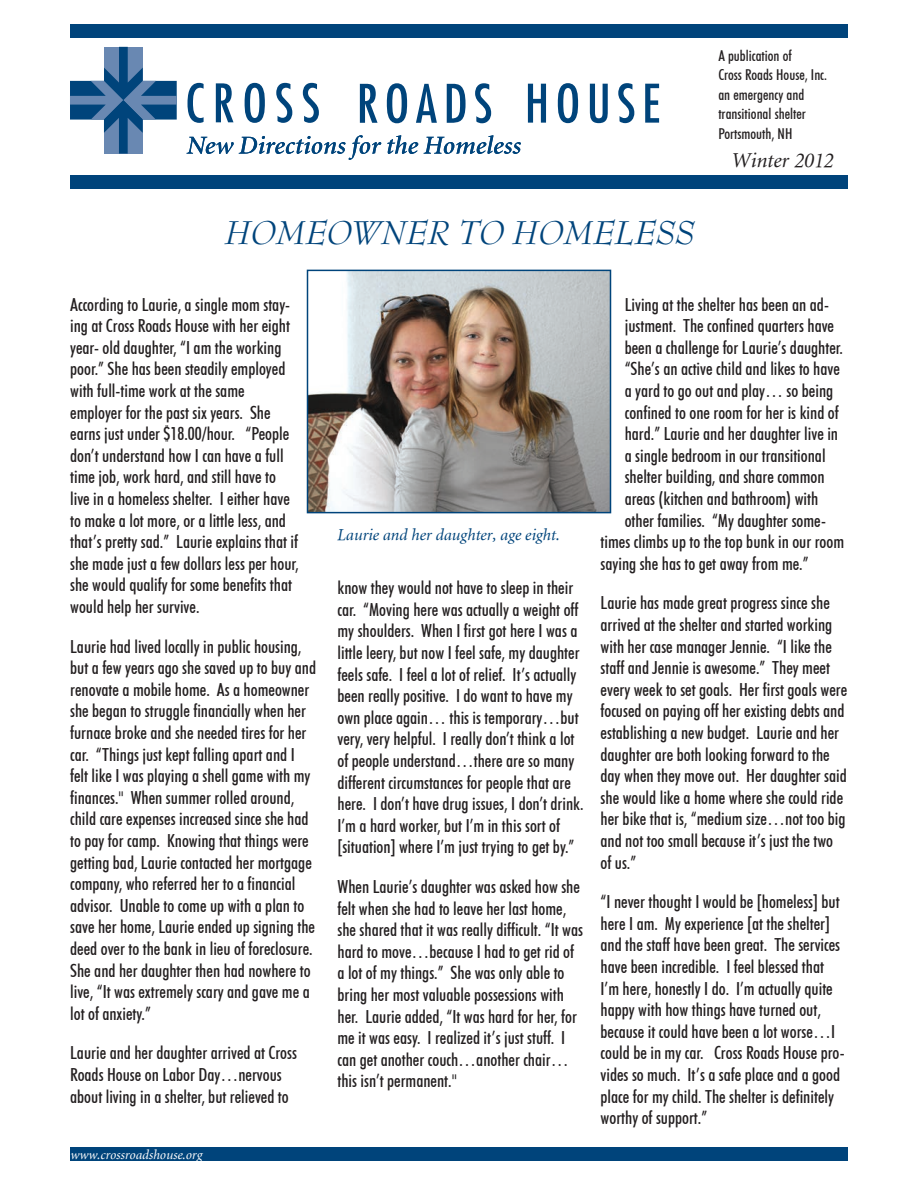
<style>
.page{position:relative;width:918px;height:1188px;background:#fff}
.page>*{position:absolute;margin:0;border:0;box-sizing:border-box;transform-origin:0 0}
.t1{font:italic 36px "Bernhard Modern Std";color:#00447b}
.t2{font:italic 21px "Minion";color:#231f20}
.t3{font:500 condensed 18px/21.6px "Futura BT";color:#231f20}
.t4{font:italic 16.5px "Minion";color:#00447b}
.t5{font:500 condensed 15px/19.5px "Futura BT";color:#231f20}
.t6{font:italic 13.5px "Minion";color:#fff}
</style>
<div class="page">
<div style="left:70px;top:24px;width:778px;height:14px;background:#00447b"></div>
<svg style="left:70px;top:47px;width:107px;height:107px"></svg>
<svg style="left:188px;top:83px;width:16px;height:40px"></svg>
<svg style="left:216px;top:83px;width:18px;height:39px"></svg>
<svg style="left:245px;top:83px;width:20px;height:40px"></svg>
<svg style="left:276px;top:83px;width:16px;height:40px"></svg>
<svg style="left:303px;top:83px;width:16px;height:40px"></svg>
<svg style="left:360px;top:84px;width:18px;height:39px"></svg>
<svg style="left:387px;top:83px;width:20px;height:40px"></svg>
<svg style="left:416px;top:84px;width:21px;height:39px"></svg>
<svg style="left:447px;top:84px;width:19px;height:39px"></svg>
<svg style="left:475px;top:83px;width:16px;height:40px"></svg>
<svg style="left:528px;top:84px;width:18px;height:39px"></svg>
<svg style="left:558px;top:83px;width:20px;height:40px"></svg>
<svg style="left:590px;top:84px;width:18px;height:39px"></svg>
<svg style="left:618px;top:83px;width:16px;height:40px"></svg>
<svg style="left:645px;top:84px;width:14px;height:39px"></svg>
<svg style="left:187px;top:135px;width:194px;height:25px"></svg>
<svg style="left:387px;top:135px;width:31px;height:19px"></svg>
<svg style="left:424px;top:135px;width:97px;height:19px"></svg>
<div style="left:70px;top:1148px;width:778px;height:13px;background:#00447b"></div>
<div style="left:70px;top:176px;width:778px;height:13px;background:#00447b"></div>
<img style="left:310px;top:273px;width:298px;height:237px">
<div style="left:307px;top:270px;width:304px;height:243px;border:2px solid #00447b"></div>
<p class="t5" style="left:718px;top:45px;width:110px">A publication of<br>Cross Roads House, Inc. an emergency and transitional shelter<br>Portsmouth, NH</p>
<h1 class="t1" style="left:224px;top:214px;width:471px">HOMEOWNER TO HOMELESS</h1>
<p class="t2" style="left:731px;top:150px;width:104px">Winter 2012</p>
<p class="t3" style="left:70px;top:293px;width:230px">According to Laurie, a single mom stay&shy;ing at Cross Roads House with her eight year- old daughter, “I am the working poor.” She has been steadily employed with full-time work at the same employer for the past six years. She earns just under $18.00/hour. “People don’t understand how I can have a full time job, work hard, and still have to live in a homeless shelter. I either have to make a lot more, or a little less, and that’s pretty sad.” Laurie explains that if she made just a few dollars less per hour, she would qualify for some benefits that would help her survive.</p>
<p class="t3" style="left:70px;top:635px;width:247px">Laurie had lived locally in public housing, but a few years ago she saved up to buy and renovate a mobile home. As a homeowner she began to struggle financially when her furnace broke and she needed tires for her car. “Things just kept falling apart and I felt like I was playing a shell game with my finances." When summer rolled around, child care expenses increased since she had to pay for camp. Knowing that things were getting bad, Laurie contacted her mortgage company, who referred her to a financial advisor. Unable to come up with a plan to save her home, Laurie ended up signing the deed over to the bank in lieu of foreclosure.<br>She and her daughter then had nowhere to live, “It was extremely scary and gave me a lot of anxiety.”</p>
<p class="t3" style="left:70px;top:1042px;width:228px">Laurie and her daughter arrived at Cross<br>Roads House on Labor Day…nervous about living in a shelter, but relieved to</p>
<p class="t6" style="left:70px;top:1148px;width:133px">www.crossroadshouse.org</p>
<p class="t4" style="left:337px;top:526px;width:224px">Laurie and her daughter, age eight.</p>
<p class="t3" style="left:338px;top:577px;width:248px">know they would not have to sleep in their car. “Moving here was actually a weight off my shoulders. When I first got here I was a little leery, but now I feel safe, my daughter feels safe. I feel a lot of relief. It’s actually been really positive. I do want to have my own place again… this is temporary…but very, very helpful. I really don’t think a lot of people understand…there are so many different circumstances for people that are here. I don’t have drug issues, I don’t drink.<br>I’m a hard worker, but I’m in this sort of [situation] where I’m just trying to get by.”</p>
<p class="t3" style="left:338px;top:876px;width:247px">When Laurie’s daughter was asked how she felt when she had to leave her last home, she shared that it was really difficult. “It was hard to move…because I had to get rid of a lot of my things.” She was only able to bring her most valuable possessions with her. Laurie added, “It was hard for her, for me it was easy. I realized it’s just stuff. I can get another couch…another chair… this isn’t permanent."</p>
<p class="t3" style="left:625px;top:293px;width:206px">Living at the shelter has been an ad-</p>
<p class="t3" style="left:625px;top:315px;width:211px">justment. The confined quarters have</p>
<p class="t3" style="left:625px;top:337px;width:220px">been a challenge for Laurie’s daughter.</p>
<p class="t3" style="left:625px;top:358px;width:217px">“She’s an active child and likes to have</p>
<p class="t3" style="left:625px;top:380px;width:210px">a yard to go out and play… so being</p>
<p class="t3" style="left:625px;top:401px;width:215px">confined to one room for her is kind of</p>
<p class="t3" style="left:625px;top:423px;width:215px">hard.” Laurie and her daughter live in</p>
<p class="t3" style="left:625px;top:445px;width:202px">a single bedroom in our transitional</p>
<p class="t3" style="left:625px;top:466px;width:201px">shelter building, and share common</p>
<p class="t3" style="left:625px;top:488px;width:195px">areas (kitchen and bathroom) with</p>
<p class="t3" style="left:625px;top:509px;width:203px">other families. “My daughter some-</p>
<p class="t3" style="left:601px;top:531px;width:245px">times climbs up to the top bunk in our room</p>
<p class="t3" style="left:601px;top:553px;width:210px">saying she has to get away from me.”</p>
<p class="t3" style="left:601px;top:592px;width:248px">Laurie has made great progress since she arrived at the shelter and started working with her case manager Jennie. “I like the staff and Jennie is awesome.” They meet every week to set goals. Her first goals were focused on paying off her existing debts and establishing a new budget. Laurie and her daughter are both looking forward to the day when they move out. Her daughter said she would like a home where she could ride her bike that is, “medium size…not too big and not too small because it’s just the two of us.”</p>
<p class="t3" style="left:601px;top:891px;width:246px">“I never thought I would be [homeless] but here I am. My experience [at the shelter] and the staff have been great. The services have been incredible. I feel blessed that I’m here, honestly I do. I’m actually quite happy with how things have turned out, because it could have been a lot worse…I could be in my car. Cross Roads House pro&shy;vides so much. It’s a safe place and a good place for my child. The shelter is definitely worthy of support.”</p>
</div>
